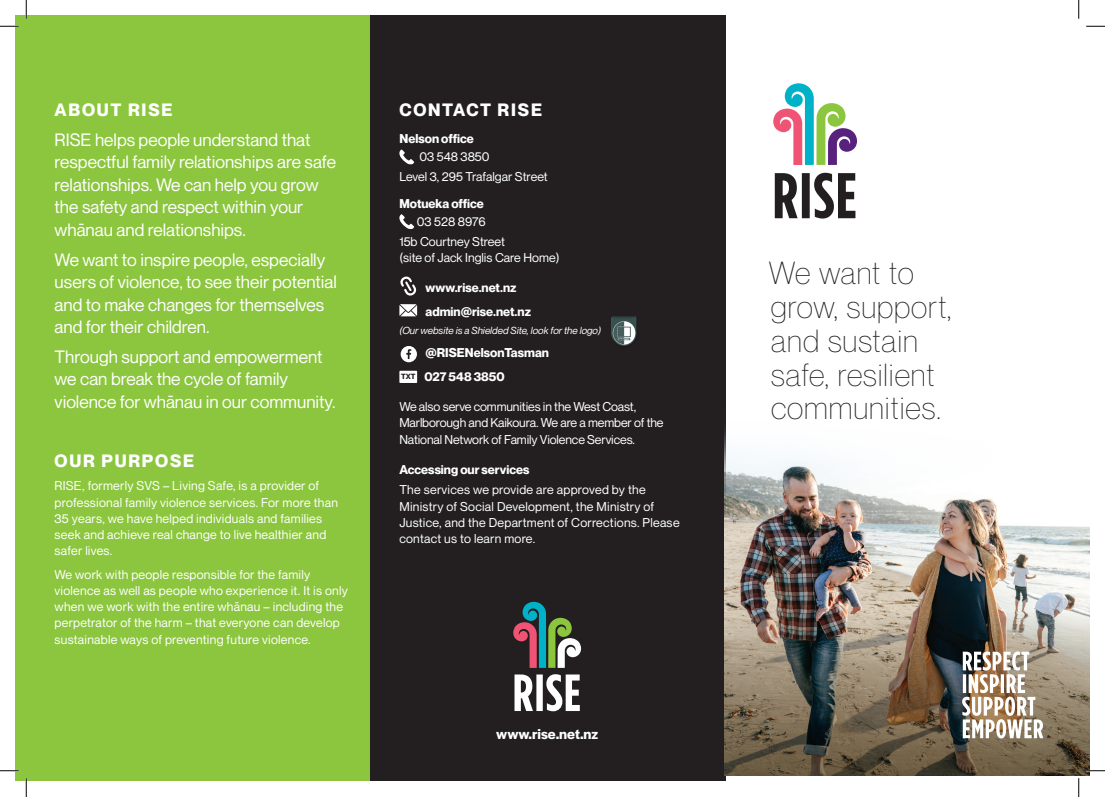
<style>
.page{position:relative;width:1105px;height:797px;background:#fff}
.page>*{position:absolute;margin:0;border:0;box-sizing:border-box;transform-origin:0 0}
.t1{font:300 31.25px/33.8px "Neue Montreal";letter-spacing:.03em;color:#231f20}
.t2{font:17.5px/22.5px "Neue Montreal";color:#fff}
.t3{font:700 17.5px "Neue Montreal";letter-spacing:.1em;color:#fff}
.t4{font:600 15px "Halyard Display";color:#fff}
.t5{font:12.5px/16.2px "Neue Montreal";letter-spacing:.02em;color:#fff}
.t6{font:12.5px/16.2px "Neue Montreal";letter-spacing:-.01em;color:#fff}
.t7{font:700 12.5px/23.4px "Neue Montreal";color:#fff}
.t8{font:12.5px/19.8px "Neue Montreal";color:#fff}
.t9{font:italic 10px "Neue Montreal";color:#fff}
.t10{font:700 7.38px "Neue Montreal";color:#231f20}
</style>
<div class="page">
<div style="left:370px;top:16px;width:355px;height:765px;background:#231f20"></div>
<img style="left:724px;top:222px;width:365px;height:389px">
<div style="left:16px;top:16px;width:354px;height:765px;background:#8bc63e"></div>
<svg style="left:773px;top:83px;width:84px;height:82px"></svg>
<svg style="left:775px;top:173px;width:80px;height:45px"></svg>
<img style="left:724px;top:611px;width:365px;height:164px">
<img style="left:962px;top:651px;width:81px;height:87px">
<svg style="left:513px;top:602px;width:68px;height:66px"></svg>
<svg style="left:514px;top:674px;width:66px;height:37px"></svg>
<img style="left:611px;top:316px;width:26px;height:30px">
<svg style="left:399px;top:149px;width:15px;height:15px"></svg>
<svg style="left:399px;top:304px;width:18px;height:12px"></svg>
<svg style="left:400px;top:276px;width:17px;height:20px"></svg>
<div style="left:399px;top:371px;width:18px;height:12px;background:#fff"></div>
<svg style="left:399px;top:214px;width:15px;height:15px"></svg>
<div style="left:401px;top:346px;width:16px;height:16px;background:#fff;border-radius:50%"></div>
<svg style="left:406px;top:349px;width:5px;height:10px"></svg>
<svg style="left:0;top:25px;width:19px;height:2px"></svg>
<svg style="left:1086px;top:25px;width:19px;height:2px"></svg>
<svg style="left:0;top:770px;width:19px;height:1px"></svg>
<svg style="left:1086px;top:770px;width:19px;height:1px"></svg>
<svg style="left:25px;top:0;width:2px;height:19px"></svg>
<svg style="left:25px;top:778px;width:2px;height:19px"></svg>
<svg style="left:1078px;top:0;width:1px;height:19px"></svg>
<svg style="left:1078px;top:778px;width:1px;height:19px"></svg>
<h2 class="t3" style="left:55px;top:99px;width:119px">ABOUT RISE</h2>
<h2 class="t2" style="left:55px;top:128px;width:283px">RISE helps people understand that respectful family relationships are safe relationships. We can help you grow the safety and respect within your whānau and relationships.</h2>
<h2 class="t2" style="left:55px;top:248px;width:284px">We want to inspire people, especially users of violence, to see their potential and to make changes for themselves and for their children.</h2>
<h2 class="t2" style="left:55px;top:345px;width:282px">Through support and empowerment we can break the cycle of family violence for whānau in our community.</h2>
<h2 class="t3" style="left:55px;top:450px;width:141px">OUR PURPOSE</h2>
<p class="t5" style="left:55px;top:478px;width:285px">RISE, formerly SVS – Living Safe, is a provider of professional family violence services. For more than 35 years, we have helped individuals and families seek and achieve real change to live healthier and safer lives.</p>
<p class="t5" style="left:55px;top:566px;width:295px">We work with people responsible for the family violence as well as people who experience it. It is only when we work with the entire whānau – including the perpetrator of the harm – that everyone can develop sustainable ways of preventing future violence.</p>
<h2 class="t3" style="left:399px;top:99px;width:144px">CONTACT RISE</h2>
<p class="t7" style="left:399px;top:127px;width:76px">Nelson office</p>
<p class="t8" style="left:399px;top:147px;width:150px;text-indent:20px">03 548 3850<br>Level 3, 295 Trafalgar Street</p>
<p class="t7" style="left:399px;top:192px;width:86px">Motueka office</p>
<p class="t8" style="left:399px;top:212px;width:107px;text-align:center">03 528 8976<br>15b Courtney Street</p>
<p class="t8" style="left:399px;top:248px;width:162px">(site of Jack Inglis Care Home)</p>
<p class="t7" style="left:425px;top:276px;width:107px">www.rise.net.nz admin@rise.net.nz</p>
<p class="t9" style="left:399px;top:324px;width:203px">(Our website is a Shielded Site, look for the logo)</p>
<p class="t7" style="left:424px;top:341px;width:126px">@RISENelsonTasman<br>027 548 3850</p>
<p class="t6" style="left:399px;top:398px;width:266px">We also serve communities in the West Coast,<br>Marlborough and Kaikoura. We are a member of the<br>National Network of Family Violence Services.</p>
<p class="t7" style="left:399px;top:458px;width:132px">Accessing our services</p>
<p class="t5" style="left:399px;top:482px;width:282px">The services we provide are approved by the Ministry of Social Development, the Ministry of Justice, and the Department of Corrections. Please contact us to learn more.</p>
<p class="t10" style="left:401px;top:372px;width:16px">TXT</p>
<p class="t4" style="left:496px;top:723px;width:104px">www.rise.net.nz</p>
<h1 class="t1" style="left:769px;top:256px;width:184px">We want to grow, support, and sustain safe, resilient communities.</h1>
</div>
